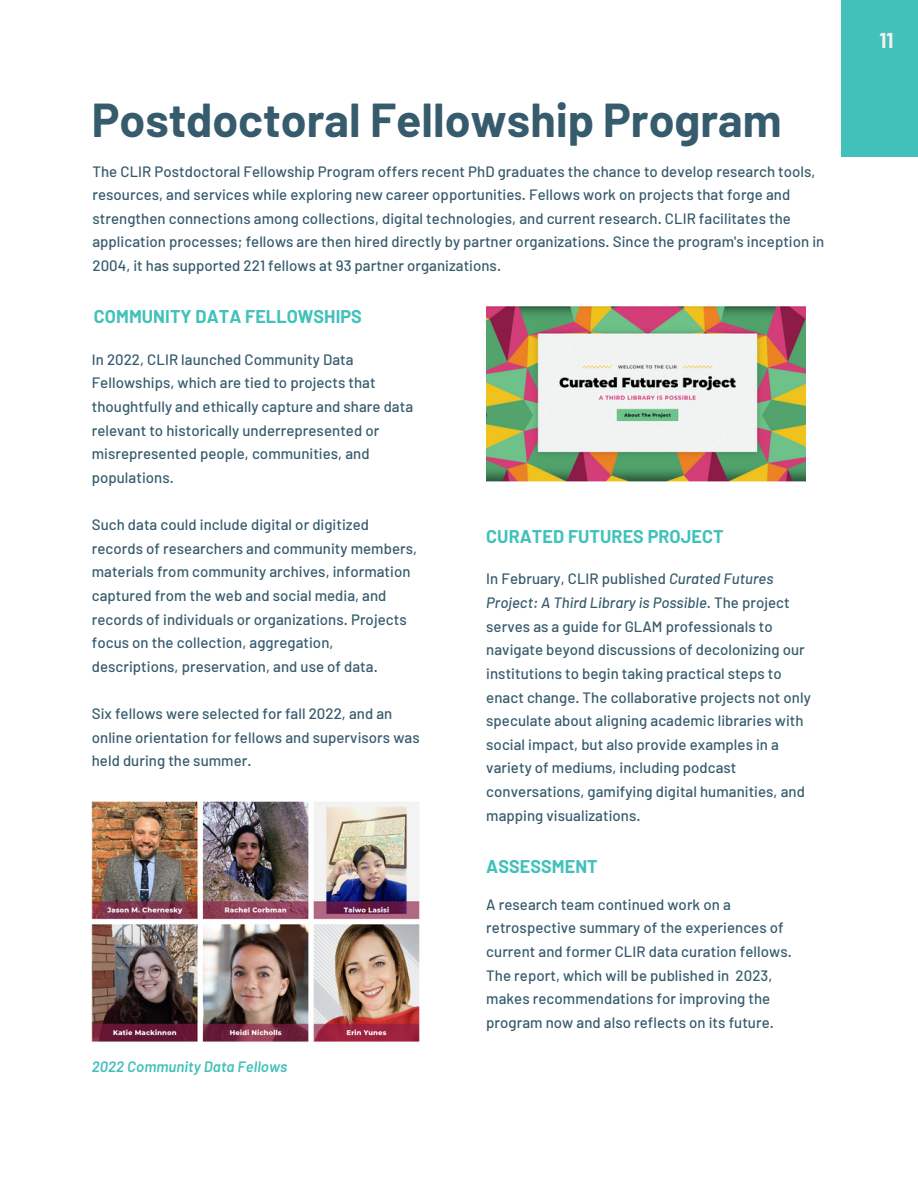
<style>
.page{position:relative;width:918px;height:1188px;background:#fff}
.page>*{position:absolute;margin:0;border:0;box-sizing:border-box;transform-origin:0 0}
.t1{font:700 46.5px "Barlow";color:#365b6d}
.t2{font:700 21px "Barlow";color:#f2f1ec}
.t3{font:700 18px "Barlow";letter-spacing:.005em;color:#41c1ba}
.t4{font:500 15px/23.7px "Barlow";letter-spacing:.005em;color:#365b6d}
.t5{font:italic 600 15px "Barlow";letter-spacing:.005em;color:#41c1ba}
.s1{font-style:italic}
</style>
<div class="page">
<img style="left:486px;top:306px;width:320px;height:176px">
<img style="left:92px;top:802px;width:328px;height:240px">
<div style="left:841px;top:0;width:77px;height:156px;background:#41c1ba"></div>
<h1 class="t1" style="left:92px;top:90px;width:691px">Postdoctoral Fellowship Program</h1>
<p class="t4" style="left:92px;top:159px;width:733px">The CLIR Postdoctoral Fellowship Program offers recent PhD graduates the chance to develop research tools, resources, and services while exploring new career opportunities. Fellows work on projects that forge and strengthen connections among collections, digital technologies, and current research. CLIR facilitates the application processes; fellows are then hired directly by partner organizations. Since the program's inception in 2004, it has supported 221 fellows at 93 partner organizations.</p>
<p class="t3" style="left:94px;top:305px;width:270px">COMMUNITY DATA FELLOWSHIPS</p>
<p class="t4" style="left:92px;top:347px;width:323px">In 2022, CLIR launched Community Data Fellowships, which are tied to projects that thoughtfully and ethically capture and share data relevant to historically underrepresented or misrepresented people, communities, and populations.</p>
<p class="t4" style="left:92px;top:512px;width:327px">Such data could include digital or digitized records of researchers and community members, materials from community archives, information captured from the web and social media, and records of individuals or organizations. Projects focus on the collection, aggregation, descriptions, preservation, and use of data.</p>
<p class="t4" style="left:92px;top:701px;width:329px">Six fellows were selected for fall 2022, and an online orientation for fellows and supervisors was held during the summer.</p>
<p class="t5" style="left:92px;top:1057px;width:197px">2022 Community Data Fellows</p>
<p class="t3" style="left:486px;top:525px;width:239px">CURATED FUTURES PROJECT</p>
<p class="t4" style="left:486px;top:567px;width:326px">In February, CLIR published <span class="s1">Curated Futures Project: A Third Library is Possible</span>. The project serves as a guide for GLAM professionals to navigate beyond discussions of decolonizing our institutions to begin taking practical steps to enact change. The collaborative projects not only speculate about aligning academic libraries with social impact, but also provide examples in a variety of mediums, including podcast conversations, gamifying digital humanities, and mapping visualizations.</p>
<p class="t3" style="left:486px;top:855px;width:113px">ASSESSMENT</p>
<p class="t4" style="left:486px;top:892px;width:307px">A research team continued work on a retrospective summary of the experiences of current and former CLIR data curation fellows.<br>The report, which will be published in 2023, makes recommendations for improving the program now and also reflects on its future.</p>
<h2 class="t2" style="left:879px;top:27px;width:16px">11</h2>
</div>
